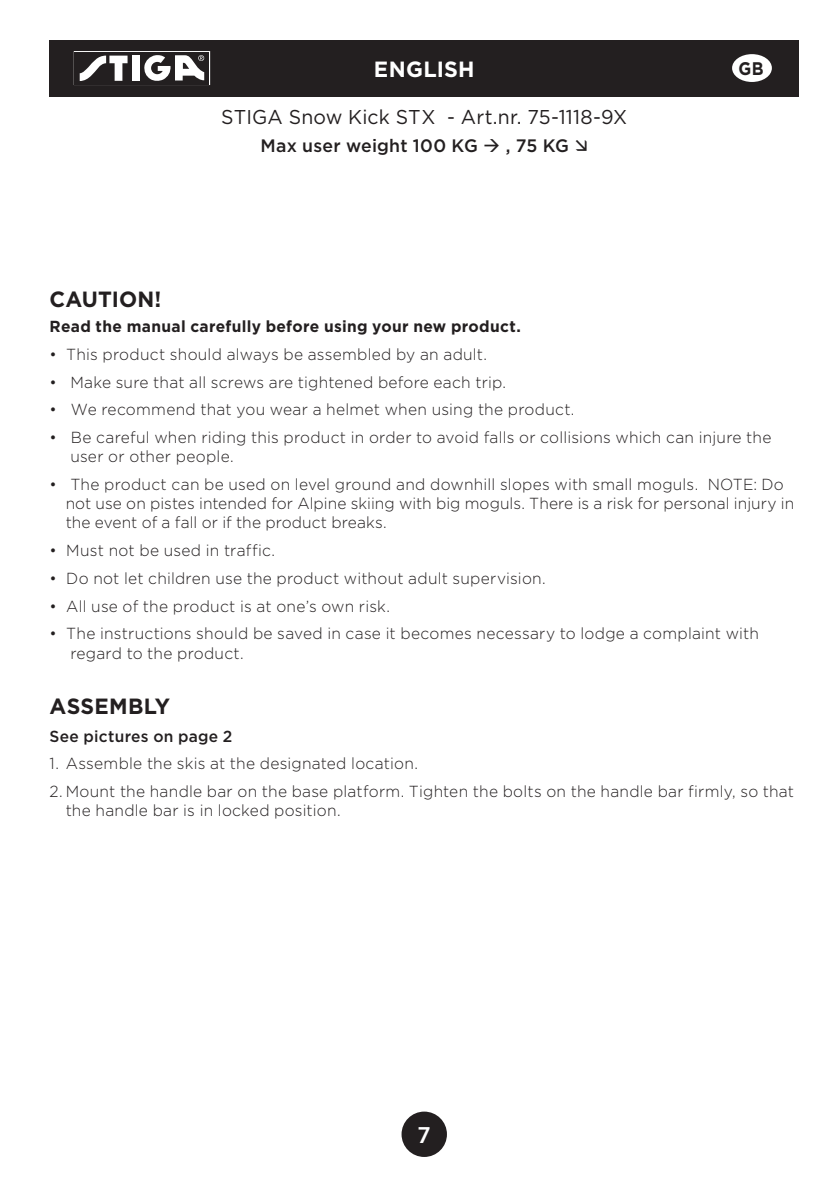
<style>
.page{position:relative;width:840px;height:1191px;background:#fff}
.page>*{position:absolute;margin:0;border:0;box-sizing:border-box;transform-origin:0 0}
.mellanrubrik{font:700 22px "Gotham HTF";letter-spacing:.005em;color:#231f20}
.brödtext{font:700 22px "Gotham HTF";letter-spacing:.01em;color:#231f20}
.brödtext_-_fet_-_ver{font:700 22px "Gotham HTF";letter-spacing:.01em;color:#fff}
.t1{font:22px "Trade Gothic Bold Two";color:#fff}
.t2{font:20px "Gotham HTF";letter-spacing:.01em;color:#231f20}
.brödtext_-_fet_-_ver-2{font:700 18.2px "Gotham HTF";color:#231f20;scale:.9 1}
.brödtext_-_fet_-_ver-3{font:500 18px "Gotham HTF";letter-spacing:.01em;color:#231f20}
.brödtext-2{font:300 16px/19.2px "Gotham HTF";letter-spacing:.01em;color:#231f20}
.brödtext-3{font:700 16px "Gotham HTF";letter-spacing:.02em;color:#231f20}
.brödtext-4{font:500 16px "Gotham HTF";letter-spacing:.015em;color:#231f20}
</style>
<div class="page">
<div style="left:401px;top:1111px;width:45px;height:46px;background:#231f20;border-radius:50%"></div>
<div style="left:50px;top:40px;width:748px;height:56px;background:#231f20"></div>
<svg style="left:74px;top:51px;width:136px;height:34px"></svg>
<div style="left:731px;top:54px;width:40px;height:28px;background:#fff;border-radius:50%"></div>
<p class="brödtext_-_fet_-_ver" style="left:374px;top:57px;width:102px">ENGLISH</p>
<p class="brödtext_-_fet_-_ver-2" style="left:738px;top:58px;width:29px">GB</p>
<p class="t2" style="left:221px;top:106px;width:407px">STIGA Snow Kick STX - Art.nr. 75-1118-9X</p>
<p class="brödtext_-_fet_-_ver-3" style="left:260px;top:136px;width:310px">Max user weight 100 KG → , 75 KG</p>
<p class="mellanrubrik" style="left:50px;top:287px;width:113px">CAUTION!</p>
<p class="brödtext-3" style="left:50px;top:317px;width:472px">Read the manual carefully before using your new product.</p>
<p class="brödtext-2" style="left:50px;top:344px;width:438px">• This product should always be assembled by an adult.</p>
<p class="brödtext-2" style="left:50px;top:372px;width:458px">• Make sure that all screws are tightened before each trip.</p>
<p class="brödtext-2" style="left:50px;top:400px;width:526px">• We recommend that you wear a helmet when using the product.</p>
<p class="brödtext-2" style="left:70px;top:428px;width:702px;text-indent:-21px">• Be careful when riding this product in order to avoid falls or collisions which can injure the user or other people.</p>
<p class="brödtext-2" style="left:66px;top:474px;width:729px;text-indent:-16px">• The product can be used on level ground and downhill slopes with small moguls. NOTE: Do not use on pistes intended for Alpine skiing with big moguls. There is a risk for personal injury in the event of a fall or if the product breaks.</p>
<p class="brödtext-2" style="left:50px;top:541px;width:227px">• Must not be used in traffic.</p>
<p class="brödtext-2" style="left:50px;top:568px;width:497px">• Do not let children use the product without adult supervision.</p>
<p class="brödtext-2" style="left:50px;top:596px;width:341px">• All use of the product is at one’s own risk.</p>
<p class="brödtext-2" style="left:70px;top:624px;width:689px;text-indent:-21px">• The instructions should be saved in case it becomes necessary to lodge a complaint with regard to the product.</p>
<p class="brödtext" style="left:50px;top:693px;width:122px">ASSEMBLY</p>
<p class="brödtext-4" style="left:50px;top:727px;width:184px">See pictures on page 2</p>
<p class="brödtext-2" style="left:50px;top:754px;width:369px">1. Assemble the skis at the designated location.</p>
<p class="brödtext-2" style="left:66px;top:781px;width:729px;text-indent:-16px">2. Mount the handle bar on the base platform. Tighten the bolts on the handle bar firmly, so that the handle bar is in locked position.</p>
<h1 class="t1" style="left:417px;top:1121px;width:15px">7</h1>
</div>
